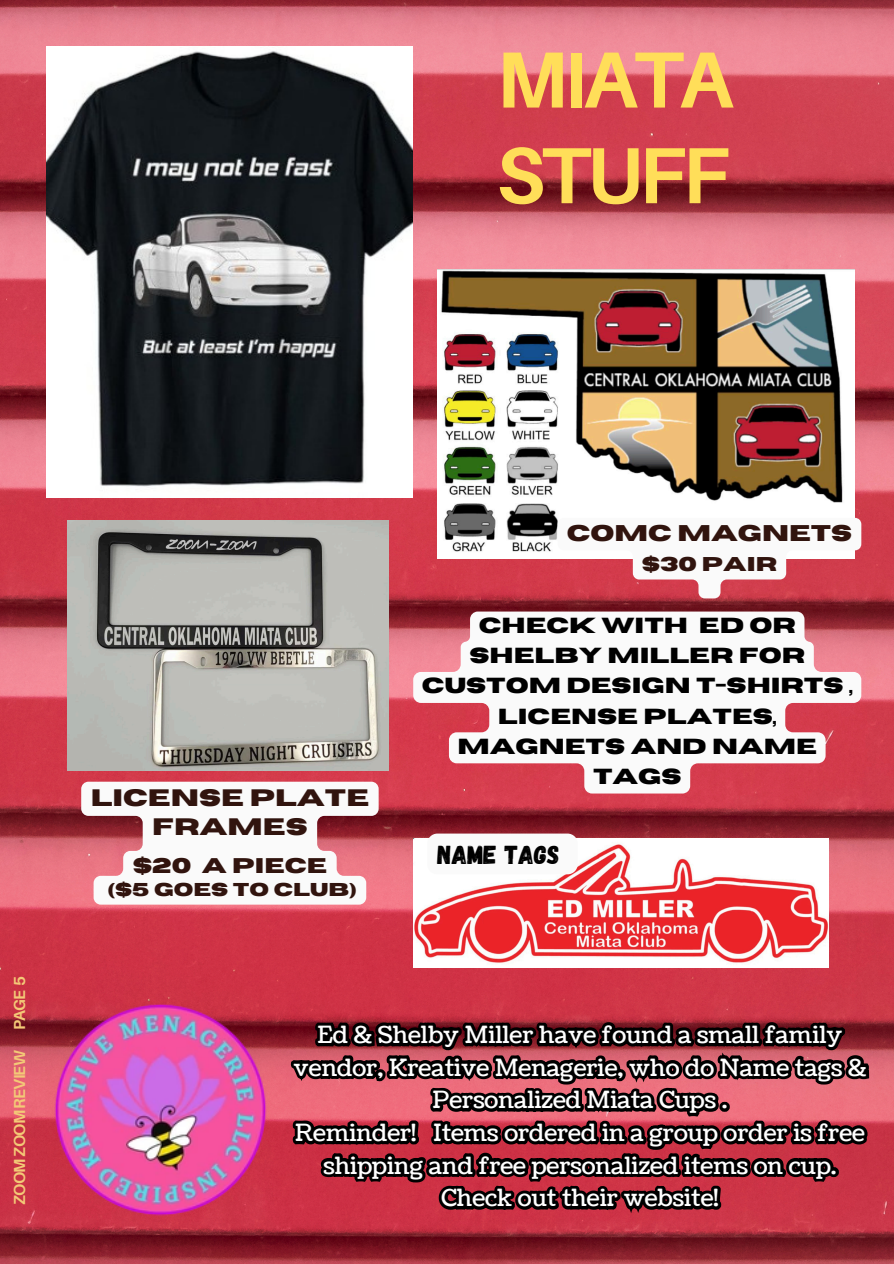
<style>
.page{position:relative;width:894px;height:1264px;background:#fff}
.page>*{position:absolute;margin:0;border:0;box-sizing:border-box;transform-origin:0 0}
.t1{font:700 79.65px/95.7px "Aileron";letter-spacing:-.05em;color:#ffde59}
.t2{font:25.95px "Gagalin";color:#000}
.t3{font:700 23.7px/28.3px "Horizon";color:#31140e;text-align:center}
.t4{font:23.55px/32.7px "Coustard";color:#fff;text-align:center}
.t5{font:700 22.65px "Horizon";color:#31140e}
.t6{font:700 21.75px/30.2px "Horizon";color:#000;text-align:center}
.t7{font:700 21.15px "Horizon";color:#31140e}
.t8{font:700 19.8px "Horizon";color:#31140e}
.t9{font:700 18.45px "Horizon";color:#31140e}
.t10{font:700 16.05px "Aileron";letter-spacing:-.05em;color:#f3c977}
</style>
<div class="page">
<img style="left:0;top:0;width:893px;height:1263px">
<div style="left:310px;top:1002px;width:538px;height:9px;background:#cf3547"></div>
<svg style="left:289px;top:1011px;width:582px;height:99px;background:#601a22"></svg>
<svg style="left:272px;top:1074px;width:43px;height:189px;background:#ac3242"></svg>
<svg style="left:844px;top:1110px;width:28px;height:129px;background:#b23343"></svg>
<svg style="left:315px;top:1044px;width:529px;height:219px;background:#882e39"></svg>
<svg style="left:434px;top:1076px;width:292px;height:187px;background:#6e212b"></svg>
<img style="left:437px;top:269px;width:416px;height:289px">
<img style="left:413px;top:838px;width:415px;height:129px">
<img style="left:47px;top:47px;width:365px;height:451px">
<img style="left:32px;top:973px;width:257px;height:264px">
<svg style="left:81px;top:781px;width:297px;height:123px"></svg>
<svg style="left:557px;top:518px;width:304px;height:80px"></svg>
<svg style="left:413px;top:611px;width:448px;height:182px"></svg>
<div style="left:427px;top:833px;width:150px;height:41px;background:#fafafa;border-radius:10px"></div>
<img style="left:68px;top:521px;width:321px;height:249px">
<p class="t1" style="left:496px;top:30px;width:238px">MIATA<br>STUFF</p>
<p class="t10" style="left:10px;top:1030px;width:56px;rotate:-90deg">PAGE 5</p>
<p class="t10" style="left:10px;top:1204px;width:156px;rotate:-90deg">ZOOMZOOMREVIEW</p>
<h1 class="t5" style="left:566px;top:522px;width:287px">COMC MAGNETS</h1>
<p class="t8" style="left:641px;top:554px;width:137px">$30 PAIR</p>
<h2 class="t3" style="left:91px;top:784px;width:280px">LICENSE PLATE<br>FRAMES</h2>
<p class="t7" style="left:133px;top:855px;width:196px">$20 A PIECE</p>
<p class="t9" style="left:108px;top:880px;width:250px">($5 GOES TO CLUB)</p>
<p class="t6" style="left:422px;top:611px;width:432px">CHECK WITH ED OR<br>SHELBY MILLER FOR<br>CUSTOM DESIGN T-SHIRTS ,<br>LICENSE PLATES,<br>MAGNETS AND NAME<br>TAGS</p>
<p class="t2" style="left:437px;top:837px;width:123px">NAME TAGS</p>
<p class="t4" style="left:293px;top:1019px;width:574px">Ed &amp; Shelby Miller have found a small family vendor, Kreative Menagerie, who do Name tags &amp; Personalized Miata Cups .<br>Reminder! Items ordered in a group order is free shipping and free personalized items on cup.<br>Check out their website!</p>
</div>
